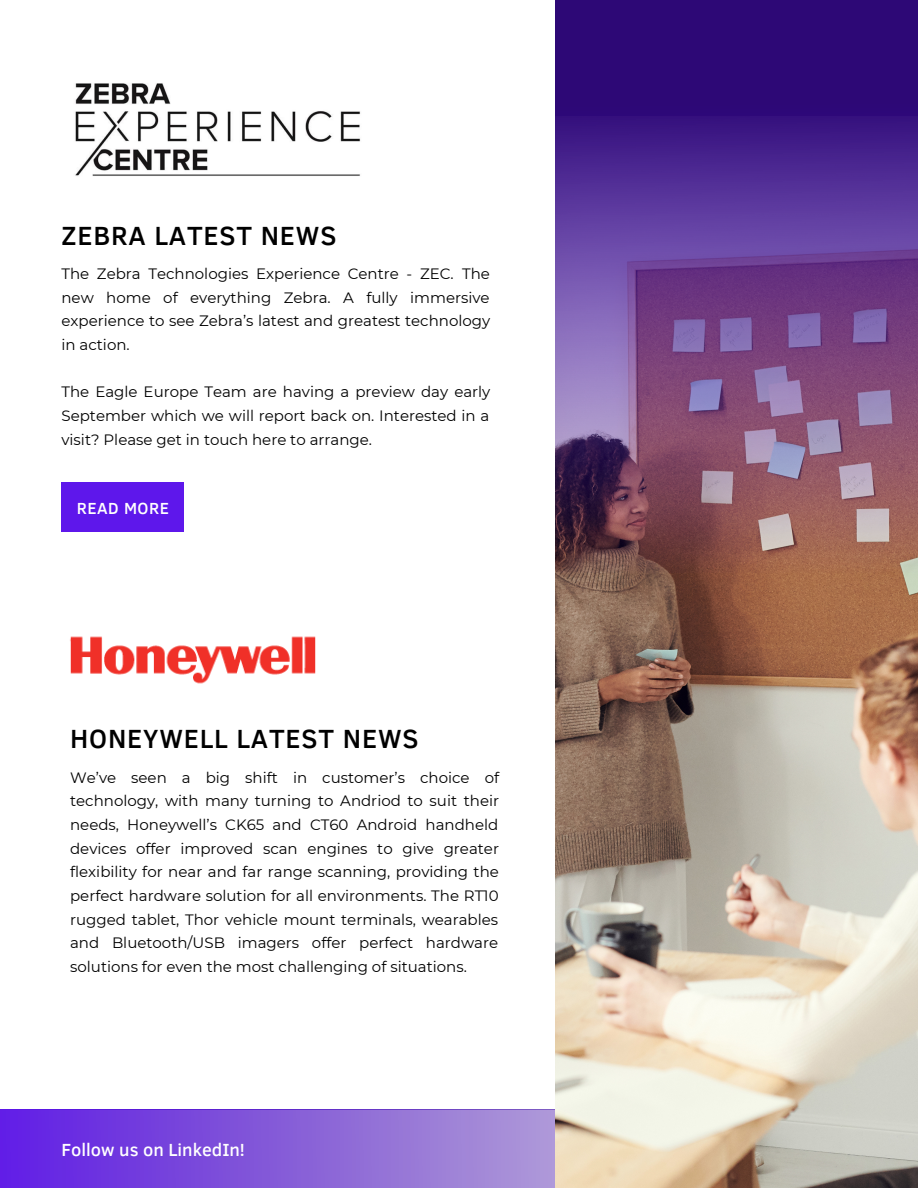
<style>
.page{position:relative;width:918px;height:1188px;background:#fff}
.page>*{position:absolute;margin:0;border:0;box-sizing:border-box;transform-origin:0 0}
.t1{font:500 27px "Clear Sans";letter-spacing:.03em;color:#000}
.t2{font:500 18px "Clear Sans";color:#fff}
.t3{font:500 16.5px "Clear Sans";letter-spacing:.03em;color:#fff}
.t4{font:15px/23.7px "Montserrat";color:#000;text-align:justify}
</style>
<div class="page">
<svg style="left:0;top:1110px;width:555px;height:78px;background:#855ada"></svg>
<img style="left:555px;top:116px;width:363px;height:1072px">
<div style="left:61px;top:482px;width:123px;height:50px;background:#5e17eb"></div>
<div style="left:555px;top:0;width:363px;height:116px;background:#2d0876"></div>
<svg style="left:556px;top:116px;width:362px;height:457px;background:#734984"></svg>
<img style="left:75px;top:83px;width:286px;height:93px">
<img style="left:70px;top:636px;width:246px;height:48px">
<p class="t1" style="left:61px;top:215px;width:277px">ZEBRA LATEST NEWS</p>
<p class="t4" style="left:61px;top:262px;width:430px">The Zebra Technologies Experience Centre - ZEC. The new home of everything Zebra. A fully immersive experience to see Zebra’s latest and greatest technology in action.</p>
<p class="t4" style="left:61px;top:380px;width:430px">The Eagle Europe Team are having a preview day early September which we will report back on. Interested in a visit? Please get in touch here to arrange.</p>
<p class="t3" style="left:77px;top:496px;width:94px">READ MORE</p>
<p class="t1" style="left:70px;top:719px;width:350px">HONEYWELL LATEST NEWS</p>
<p class="t4" style="left:70px;top:766px;width:431px">We’ve seen a big shift in customer’s choice of technology, with many turning to Andriod to suit their needs, Honeywell’s CK65 and CT60 Android handheld devices offer improved scan engines to give greater flexibility for near and far range scanning, providing the perfect hardware solution for all environments. The RT10 rugged tablet, Thor vehicle mount terminals, wearables and Bluetooth/USB imagers offer perfect hardware solutions for even the most challenging of situations.</p>
<p class="t2" style="left:61px;top:1137px;width:185px">Follow us on LinkedIn!</p>
</div>
